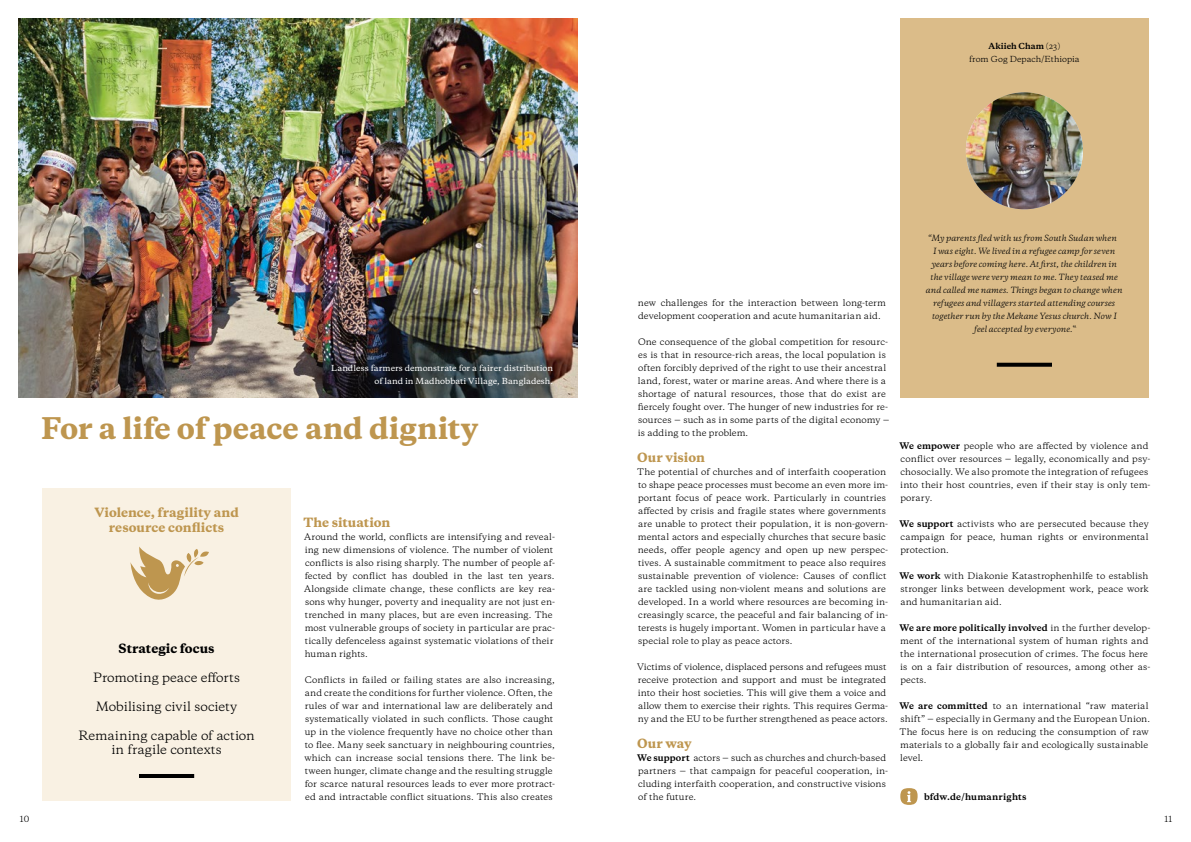
<style>
.page{position:relative;width:1191px;height:842px;background:#fff}
.page>*{position:absolute;margin:0;border:0;box-sizing:border-box;transform-origin:0 0}
.t1{font:800 28px "Galaxie Copernicus";color:#be964f}
.t2{font:12px/14.5px "Galaxie Copernicus";letter-spacing:-.005em;color:#000;text-align:center}
.t3{font:800 12px/14.5px "Galaxie Copernicus";letter-spacing:.005em;color:#be964f;text-align:center}
.t4{font:800 12px "Galaxie Copernicus";color:#000}
.t5{font:8.5px/13px "Galaxie Copernicus";letter-spacing:.01em;color:#000}
.t6{font:700 8.5px "Galaxie Copernicus";letter-spacing:.03em;color:#000}
.t7{font:italic 8px/13px "Galaxie Copernicus";letter-spacing:.01em;color:#000;text-align:center}
.t8{font:8px "Galaxie Copernicus";color:#000}
.t9{font:500 7.8px/13px "Galaxie Copernicus";letter-spacing:.005em;color:#fff;text-align:right}
.t10{font:7.8px/13px "Galaxie Copernicus";letter-spacing:-.005em;color:#000;text-align:center}
.s1{font-weight:700}
</style>
<div class="page">
<div style="left:900px;top:18px;width:248px;height:379px;background:#dbbc89"></div>
<div style="left:43px;top:488px;width:248px;height:312px;background:#f9f1e3"></div>
<svg style="left:130px;top:546px;width:79px;height:54px"></svg>
<hr style="left:139px;top:774px;width:55px;height:4px;background:#000">
<svg style="left:996px;top:363px;width:56px;height:4px"></svg>
<img style="left:18px;top:18px;width:559px;height:379px">
<img style="left:966px;top:92px;width:117px;height:117px;border-radius:58px">
<svg style="left:900px;top:788px;width:17px;height:17px"></svg>
<p class="t9" style="left:331px;top:362px;width:223px">Landless farmers demonstrate for a fairer distribution of land in Madhobbati Village, Bangladesh.</p>
<h1 class="t1" style="left:41px;top:410px;width:439px">For a life of peace and dignity</h1>
<h2 class="t3" style="left:94px;top:506px;width:146px">Violence, fragility and resource conflicts</h2>
<h2 class="t4" style="left:119px;top:640px;width:98px">Strategic focus</h2>
<h2 class="t2" style="left:93px;top:670px;width:148px">Promoting peace efforts</h2>
<h2 class="t2" style="left:96px;top:699px;width:143px">Mobilising civil society</h2>
<h2 class="t2" style="left:79px;top:728px;width:178px">Remaining capable of action in fragile contexts</h2>
<h2 class="t3" style="left:303px;top:515px;width:88px">The situation</h2>
<p class="t5" style="left:304px;top:530px;width:252px">Around the world, conflicts are intensifying and reveal&shy;ing new dimensions of violence. The number of violent conflicts is also rising sharply. The number of people af&shy;fected by conflict has doubled in the last ten years.<br>Alongside climate change, these conflicts are key rea&shy;sons why hunger, poverty and inequality are not just en&shy;trenched in many places, but are even increasing. The most vulnerable groups of society in particular are prac&shy;tically defenceless against systematic violations of their human rights.</p>
<p class="t5" style="left:304px;top:673px;width:252px">Conflicts in failed or failing states are also increasing, and create the conditions for further violence. Often, the rules of war and international law are deliberately and systematically violated in such conflicts. Those caught up in the violence frequently have no choice other than to flee. Many seek sanctuary in neighbouring countries, which can increase social tensions there. The link be&shy;tween hunger, climate change and the resulting struggle for scarce natural resources leads to ever more protract&shy;ed and intractable conflict situations. This also creates</p>
<p class="t10" style="left:969px;top:40px;width:112px"><span class="s1">Akiieh Cham</span> (23)<br>from Gog Depach/Ethiopia</p>
<p class="t5" style="left:638px;top:296px;width:250px">new challenges for the interaction between long-term development cooperation and acute humanitarian aid.</p>
<p class="t5" style="left:638px;top:335px;width:253px">One consequence of the global competition for resourc&shy;es is that in resource-rich areas, the local population is often forcibly deprived of the right to use their ancestral land, forest, water or marine areas. And where there is a shortage of natural resources, those that do exist are fiercely fought over. The hunger of new industries for re&shy;sources – such as in some parts of the digital economy – is adding to the problem.</p>
<h2 class="t3" style="left:637px;top:450px;width:69px">Our vision</h2>
<p class="t5" style="left:637px;top:465px;width:252px">The potential of churches and of interfaith cooperation to shape peace processes must become an even more im&shy;portant focus of peace work. Particularly in countries affected by crisis and fragile states where governments are unable to protect their population, it is non-govern&shy;mental actors and especially churches that secure basic needs, offer people agency and open up new perspec&shy;tives. A sustainable commitment to peace also requires sustainable prevention of violence: Causes of conflict are tackled using non-violent means and solutions are developed. In a world where resources are becoming in&shy;creasingly scarce, the peaceful and fair balancing of in&shy;terests is hugely important. Women in particular have a special role to play as peace actors.</p>
<p class="t5" style="left:637px;top:660px;width:253px">Victims of violence, displaced persons and refugees must receive protection and support and must be integrated into their host societies. This will give them a voice and allow them to exercise their rights. This requires Germa&shy;ny and the EU to be further strengthened as peace actors.</p>
<h2 class="t3" style="left:637px;top:736px;width:56px">Our way</h2>
<p class="t5" style="left:637px;top:751px;width:252px"><span class="s1">We support</span> actors – such as churches and church-based partners – that campaign for peaceful cooperation, in&shy;cluding interfaith cooperation, and constructive visions of the future.</p>
<p class="t7" style="left:926px;top:232px;width:198px">“My parents fled with us from South Sudan when<br>I was eight. We lived in a refugee camp for seven years before coming here. At first, the children in the village were very mean to me. They teased me and called me names. Things began to change when refugees and villagers started attending courses together run by the Mekane Yesus church. Now I feel accepted by everyone.‟</p>
<p class="t5" style="left:899px;top:439px;width:252px"><span class="s1">We empower</span> people who are affected by violence and conflict over resources – legally, economically and psy&shy;chosocially. We also promote the integration of refugees into their host countries, even if their stay is only tem&shy;porary.</p>
<p class="t5" style="left:899px;top:517px;width:251px;text-align:justify"><span class="s1">We support</span> activists who are persecuted because they campaign for peace, human rights or environmental protection.</p>
<p class="t5" style="left:899px;top:569px;width:250px;text-align:justify"><span class="s1">We work</span> with Diakonie Katastrophenhilfe to establish stronger links between development work, peace work and humanitarian aid.</p>
<p class="t5" style="left:899px;top:621px;width:252px"><span class="s1">We are more politically involved</span> in the further develop&shy;ment of the international system of human rights and the international prosecution of crimes. The focus here is on a fair distribution of resources, among other as&shy;pects.</p>
<p class="t5" style="left:899px;top:699px;width:252px"><span class="s1">We are committed</span> to an international “raw material shift” – especially in Germany and the European Union.<br>The focus here is on reducing the consumption of raw materials to a globally fair and ecologically sustainable level.</p>
<p class="t6" style="left:924px;top:791px;width:104px">bfdw.de/humanrights</p>
<p class="t8" style="left:20px;top:814px;width:11px">10</p>
<p class="t8" style="left:1164px;top:814px;width:9px">11</p>
</div>
